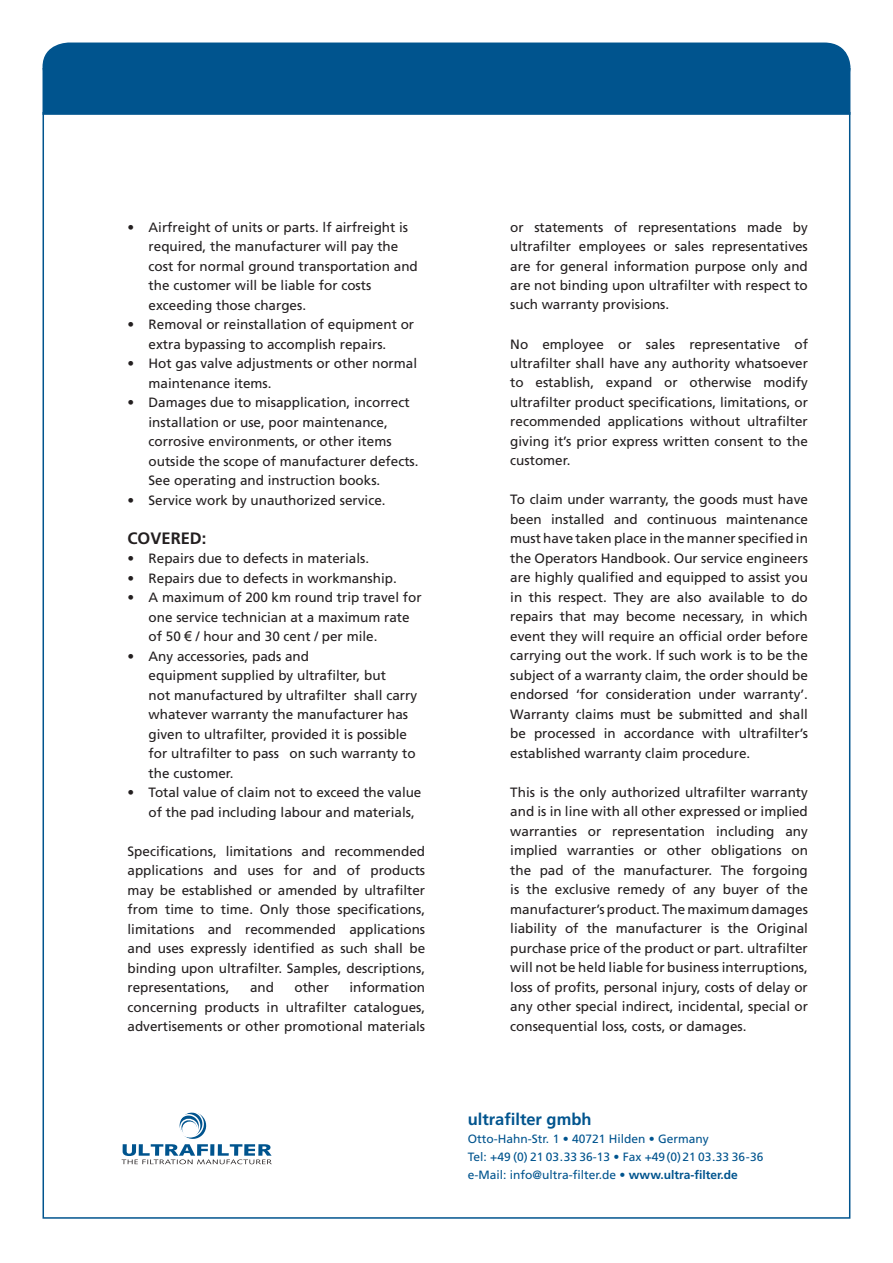
<style>
.page{position:relative;width:893px;height:1263px;background:#fff}
.page>*{position:absolute;margin:0;border:0;box-sizing:border-box;transform-origin:0 0}
.t1{font:700 16.5px "Frutiger";color:#00548e}
.t2{font:700 16.5px "Frutiger";color:#231f20}
.t3{font:13.5px/19.5px "Frutiger";color:#231f20}
.t4{font:12px/18px "Frutiger";color:#00548e}
.s1{font-family:"Arial"}
.s2{font-weight:700}
</style>
<div class="page">
<div style="left:42px;top:42px;width:809px;height:50px;background:#00548e"></div>
<div style="left:43px;top:68px;width:807px;height:47px;background:#00548e"></div>
<svg style="left:122px;top:1112px;width:150px;height:52px"></svg>
<p class="t3" style="left:149px;top:217px;width:271px;text-indent:-21px">• Airfreight of units or parts. lf airfreight is required, the manufacturer will pay the cost for normal ground transportation and the customer will be liable for costs exceeding those charges.</p>
<p class="t3" style="left:128px;top:315px;width:288px;text-align:center">• Removal or reinstallation of equipment or extra bypassing to accomplish repairs.</p>
<p class="t3" style="left:149px;top:354px;width:270px;text-indent:-21px">• Hot gas valve adjustments or other normal maintenance items.</p>
<p class="t3" style="left:149px;top:392px;width:272px;text-indent:-21px">• Damages due to misapplication, incorrect installation or use, poor maintenance, corrosive environments, or other items outside the scope of manufacturer defects.<br>See operating and instruction books.</p>
<p class="t3" style="left:128px;top:490px;width:260px">• Service work by unauthorized service.</p>
<p class="t2" style="left:128px;top:528px;width:80px">COVERED:</p>
<p class="t3" style="left:128px;top:549px;width:243px">• Repairs due to defects in materials.</p>
<p class="t3" style="left:128px;top:568px;width:271px">• Repairs due to defects in workmanship.</p>
<p class="t3" style="left:149px;top:588px;width:275px;text-indent:-21px">• A maximum of 200 km round trip travel for one service technician at a maximum rate of 50 <span class="s1">€</span> / hour and 30 cent / per mile.</p>
<p class="t3" style="left:149px;top:646px;width:270px;text-indent:-21px">• Any accessories, pads and<br>equipment supplied by ultrafilter, but<br>not manufactured by ultrafilter shall carry whatever warranty the manufacturer has given to ultrafilter, provided it is possible for ultrafilter to pass on such warranty to the customer.</p>
<p class="t3" style="left:149px;top:782px;width:274px;text-indent:-21px">• Total value of claim not to exceed the value of the pad including labour and materials,</p>
<p class="t3" style="left:128px;top:841px;width:299px;text-align:justify">Specifications, limitations and recommended applications and uses for and of products may be established or amended by ultrafilter from time to time. Only those specifications, limitations and recommended applications and uses expressly identified as such shall be binding upon ultrafilter. Samples, descriptions, representations,</p>
<p class="t3" style="left:128px;top:977px;width:299px;text-align:justify;text-indent:222px">information concerning products in ultrafilter catalogues, advertisements or other promotional materials</p>
<p class="t3" style="left:250px;top:977px;width:26px">and</p>
<p class="t3" style="left:294px;top:977px;width:36px">other</p>
<p class="t3" style="left:510px;top:217px;width:299px;text-align:justify">or statements of representations made by ultrafilter employees or sales representatives are for general information purpose only and are not binding upon ultrafilter with respect to such warranty provisions.</p>
<p class="t3" style="left:510px;top:334px;width:299px;text-align:justify">No employee or sales representative of ultrafilter shall have any authority whatsoever to establish, expand or otherwise modify ultrafilter product specifications, limitations, or recommended applications without ultrafilter giving it’s prior express written consent to the customer.</p>
<p class="t3" style="left:510px;top:490px;width:299px;text-align:justify">To claim under warranty, the goods must have been installed and continuous maintenance must have taken place in the manner specified in the Operators Handbook. Our service engineers are highly qualified and equipped to assist you in this respect. They are also available to do repairs that may become necessary, in which event they will require an official order before carrying out the work. lf such work is to be the subject of a warranty claim, the order should be endorsed ‘for consideration under warranty’.<br>Warranty claims must be submitted and shall be processed in accordance with ultrafilter’s established warranty claim procedure.</p>
<p class="t3" style="left:510px;top:782px;width:299px;text-align:justify">This is the only authorized ultrafilter warranty and is in line with all other expressed or implied warranties or representation including any implied warranties or other obligations on the pad of the manufacturer. The forgoing is the exclusive remedy of any buyer of the manufacturer’s product. The maximum damages liability of the manufacturer is the Original purchase price of the product or part. ultrafilter will not be held liable for business interruptions, loss of profits, personal injury, costs of delay or any other special indirect, incidental, special or consequential loss, costs, or damages.</p>
<p class="t1" style="left:468px;top:1110px;width:125px">ultrafilter gmbh</p>
<p class="t4" style="left:468px;top:1130px;width:297px">Otto-Hahn-Str. 1 • 40721 Hilden • Germany<br>Tel: +49 (0) 21 03.33 36-13 • Fax +49(0)21 03.33 36-36 e-Mail: info@ultra-filter.de • <span class="s2">www.ultra-filter.de</span></p>
</div>
